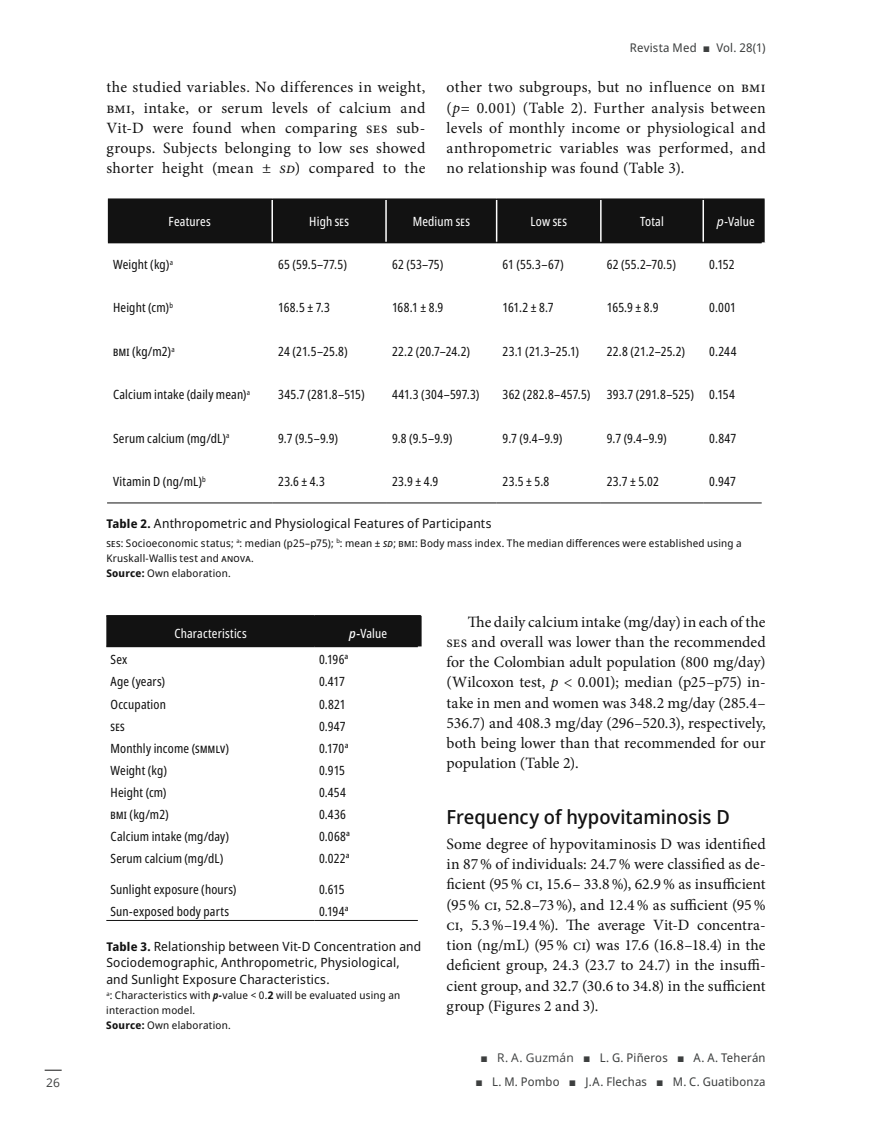
<style>
.page{position:relative;width:872px;height:1127px;background:#fff}
.page>*{position:absolute;margin:0;border:0;box-sizing:border-box;transform-origin:0 0}
.t1{font:500 19.5px "Noto Sans Display";letter-spacing:-.005em;color:#121212}
.t2{font:15.75px/20.2px "Minion Pro";letter-spacing:.005em;color:#121212;text-align:justify}
.t3{font:condensed 12.75px "Noto Sans Display";letter-spacing:.01em;color:#121212}
.t4{font:12.75px/16.5px "Noto Sans Display";letter-spacing:.015em;color:#121212}
.t5{font:condensed 12.75px "Noto Sans Display";letter-spacing:.01em;color:#fff}
.t6{font:12px "Noto Sans Display";letter-spacing:.015em;color:#3d3f3f}
.t7{font:12px "Open Sans";color:#3d3f3f}
.t8{font:10.5px/15px "Noto Sans Display";letter-spacing:.02em;color:#121212}
.s1{font-style:italic}
.s2{font-style:italic;font-stretch:normal}
.s3{font-weight:700;font-size:12px}
.s4{font-weight:700}
.s5{font-family:"Noto Sans";font-weight:500;font-style:italic;font-stretch:semi-condensed}
.s6{font-family:"Noto Sans";font-weight:700;font-style:italic;font-stretch:condensed}
.s7{font-family:"Open Sans"}
</style>
<div class="page">
<svg style="left:45px;top:1070px;width:17px;height:1px"></svg>
<div style="left:108px;top:200px;width:656px;height:43px;background:#121212"></div>
<hr style="left:271px;top:200px;width:2px;height:42px;background:#fff">
<hr style="left:385px;top:200px;width:2px;height:42px;background:#fff">
<hr style="left:496px;top:200px;width:1px;height:42px;background:#fff">
<hr style="left:600px;top:200px;width:1px;height:42px;background:#fff">
<hr style="left:702px;top:200px;width:2px;height:42px;background:#fff">
<hr style="left:107px;top:502px;width:165px;height:1px;background:#121212">
<hr style="left:272px;top:502px;width:114px;height:1px;background:#121212">
<hr style="left:386px;top:502px;width:110px;height:1px;background:#121212">
<hr style="left:496px;top:502px;width:105px;height:1px;background:#121212">
<hr style="left:601px;top:502px;width:102px;height:1px;background:#121212">
<hr style="left:703px;top:502px;width:58px;height:1px;background:#121212">
<hr style="left:108px;top:198px;width:164px;height:2px;background:#121212">
<hr style="left:272px;top:198px;width:114px;height:2px;background:#121212">
<hr style="left:386px;top:198px;width:110px;height:2px;background:#121212">
<hr style="left:496px;top:198px;width:105px;height:2px;background:#121212">
<hr style="left:601px;top:198px;width:102px;height:2px;background:#121212">
<hr style="left:703px;top:198px;width:61px;height:2px;background:#121212">
<hr style="left:108px;top:242px;width:164px;height:1px;background:#121212">
<hr style="left:272px;top:242px;width:114px;height:1px;background:#121212">
<hr style="left:386px;top:242px;width:110px;height:1px;background:#121212">
<hr style="left:496px;top:242px;width:105px;height:1px;background:#121212">
<hr style="left:601px;top:242px;width:102px;height:1px;background:#121212">
<hr style="left:703px;top:242px;width:58px;height:1px;background:#121212">
<div style="left:106px;top:616px;width:315px;height:30px;background:#121212"></div>
<hr style="left:106px;top:920px;width:209px;height:1px;background:#121212">
<hr style="left:315px;top:920px;width:103px;height:1px;background:#121212">
<hr style="left:106px;top:615px;width:209px;height:1px;background:#121212">
<hr style="left:315px;top:615px;width:106px;height:1px;background:#121212">
<hr style="left:106px;top:646px;width:209px;height:1px;background:#121212">
<hr style="left:315px;top:646px;width:103px;height:1px;background:#121212">
<p class="t7" style="left:46px;top:1074px;width:15px">26</p>
<p class="t6" style="left:630px;top:39px;width:137px">Revista Med ■ Vol. 28(1)</p>
<p class="t2" style="left:106px;top:77px;width:320px">the studied variables. No differences in weight, bmi, intake, or serum levels of calcium and Vit-D were found when comparing ses sub&shy;groups. Subjects belonging to low ses showed shorter height (mean ± <span class="s1">sd</span>) compared to the</p>
<p class="t2" style="left:446px;top:77px;width:320px">other two subgroups, but no influence on bmi (<span class="s1">p</span>= 0.001) (Table 2). Further analysis between levels of monthly income or physiological and anthropometric variables was performed, and no relationship was found (Table 3).</p>
<p class="t5" style="left:169px;top:212px;width:44px">Features</p>
<p class="t5" style="left:309px;top:212px;width:41px">High ses</p>
<p class="t5" style="left:413px;top:212px;width:59px">Medium ses</p>
<p class="t5" style="left:530px;top:212px;width:38px">Low ses</p>
<p class="t5" style="left:640px;top:212px;width:25px">Total</p>
<p class="t5" style="left:717px;top:212px;width:39px"><span class="s2">p</span>-Value</p>
<p class="t3" style="left:113px;top:255px;width:61px">Weight (kg)<sup>a</sup></p>
<p class="t3" style="left:278px;top:255px;width:70px">65 (59.5–77.5)</p>
<p class="t3" style="left:392px;top:255px;width:53px">62 (53–75)</p>
<p class="t3" style="left:502px;top:255px;width:63px">61 (55.3–67)</p>
<p class="t3" style="left:607px;top:255px;width:71px">62 (55.2–70.5)</p>
<p class="t3" style="left:709px;top:255px;width:27px">0.152</p>
<p class="t3" style="left:113px;top:299px;width:61px">Height (cm)<sup>b</sup></p>
<p class="t3" style="left:278px;top:299px;width:53px">168.5 ± 7.3</p>
<p class="t3" style="left:392px;top:299px;width:53px">168.1 ± 8.9</p>
<p class="t3" style="left:502px;top:299px;width:53px">161.2 ± 8.7</p>
<p class="t3" style="left:607px;top:299px;width:53px">165.9 ± 8.9</p>
<p class="t3" style="left:709px;top:299px;width:28px">0.001</p>
<p class="t3" style="left:113px;top:342px;width:63px">bmi (kg/m2)<sup>a</sup></p>
<p class="t3" style="left:278px;top:342px;width:71px">24 (21.5–25.8)</p>
<p class="t3" style="left:392px;top:342px;width:80px">22.2 (20.7–24.2)</p>
<p class="t3" style="left:502px;top:342px;width:78px">23.1 (21.3–25.1)</p>
<p class="t3" style="left:607px;top:342px;width:80px">22.8 (21.2–25.2)</p>
<p class="t3" style="left:709px;top:342px;width:29px">0.244</p>
<p class="t3" style="left:113px;top:386px;width:138px">Calcium intake (daily mean)<sup>a</sup></p>
<p class="t3" style="left:278px;top:386px;width:88px">345.7 (281.8–515)</p>
<p class="t3" style="left:392px;top:386px;width:89px">441.3 (304–597.3)</p>
<p class="t3" style="left:502px;top:386px;width:89px">362 (282.8–457.5)</p>
<p class="t3" style="left:607px;top:386px;width:129px">393.7 (291.8–525) 0.154</p>
<p class="t3" style="left:113px;top:429px;width:118px">Serum calcium (mg/dL)<sup>a</sup></p>
<p class="t3" style="left:278px;top:429px;width:61px">9.7 (9.5–9.9)</p>
<p class="t3" style="left:392px;top:429px;width:62px">9.8 (9.5–9.9)</p>
<p class="t3" style="left:502px;top:429px;width:61px">9.7 (9.4–9.9)</p>
<p class="t3" style="left:607px;top:429px;width:61px">9.7 (9.4–9.9)</p>
<p class="t3" style="left:709px;top:429px;width:28px">0.847</p>
<p class="t3" style="left:113px;top:472px;width:94px">Vitamin D (ng/mL)<sup>b</sup></p>
<p class="t3" style="left:278px;top:472px;width:48px">23.6 ± 4.3</p>
<p class="t3" style="left:392px;top:472px;width:48px">23.9 ± 4.9</p>
<p class="t3" style="left:502px;top:472px;width:48px">23.5 ± 5.8</p>
<p class="t3" style="left:607px;top:472px;width:54px">23.7 ± 5.02</p>
<p class="t3" style="left:709px;top:472px;width:28px">0.947</p>
<p class="t4" style="left:106px;top:516px;width:387px"><span class="s3">Table 2.</span> Anthropometric and Physiological Features of Participants</p>
<p class="t8" style="left:106px;top:536px;width:637px">ses: Socioeconomic status; <sup>a</sup>: median (p25–p75); <sup>b</sup>: mean ± <span class="s1">sd</span>; bmi: Body mass index. The median differences were established using a<br>Kruskall-Wallis test and anova.<br><span class="s4">Source:</span> Own elaboration.</p>
<p class="t5" style="left:174px;top:624px;width:74px">Characteristics</p>
<p class="t5" style="left:349px;top:624px;width:39px"><span class="s5">p-</span>Value</p>
<p class="t3" style="left:111px;top:651px;width:18px">Sex</p>
<p class="t3" style="left:319px;top:651px;width:31px">0.196ª</p>
<p class="t3" style="left:111px;top:673px;width:56px">Age (years)</p>
<p class="t3" style="left:319px;top:673px;width:27px">0.417</p>
<p class="t3" style="left:111px;top:695px;width:57px">Occupation</p>
<p class="t3" style="left:319px;top:695px;width:28px">0.821</p>
<p class="t3" style="left:111px;top:717px;width:16px">ses</p>
<p class="t3" style="left:319px;top:717px;width:28px">0.947</p>
<p class="t3" style="left:111px;top:739px;width:120px">Monthly income (smmlv)</p>
<p class="t3" style="left:319px;top:739px;width:31px">0.170ª</p>
<p class="t3" style="left:111px;top:761px;width:58px">Weight (kg)</p>
<p class="t3" style="left:319px;top:761px;width:27px">0.915</p>
<p class="t3" style="left:111px;top:783px;width:57px">Height (cm)</p>
<p class="t3" style="left:319px;top:783px;width:28px">0.454</p>
<p class="t3" style="left:111px;top:806px;width:60px">bmi (kg/m2)</p>
<p class="t3" style="left:319px;top:806px;width:28px">0.436</p>
<p class="t3" style="left:111px;top:828px;width:120px">Calcium intake (mg/day)</p>
<p class="t3" style="left:319px;top:828px;width:33px">0.068ª</p>
<p class="t3" style="left:111px;top:850px;width:114px">Serum calcium (mg/dL)</p>
<p class="t3" style="left:319px;top:850px;width:32px">0.022ª</p>
<p class="t3" style="left:111px;top:880px;width:127px">Sunlight exposure (hours)</p>
<p class="t3" style="left:319px;top:880px;width:27px">0.615</p>
<p class="t3" style="left:111px;top:903px;width:120px">Sun-exposed body parts</p>
<p class="t3" style="left:319px;top:903px;width:31px">0.194ª</p>
<p class="t4" style="left:106px;top:938px;width:316px"><span class="s3">Table 3.</span> Relationship between Vit-D Concentration and<br>Sociodemographic, Anthropometric, Physiological, and Sunlight Exposure Characteristics.</p>
<p class="t8" style="left:106px;top:988px;width:295px"><sup>a</sup>: Characteristics with <span class="s6">p-</span>value &lt; 0.<span class="s4">2</span> will be evaluated using an interaction model.<br><span class="s4">Source:</span> Own elaboration.</p>
<p class="t2" style="left:446px;top:611px;width:320px;text-indent:21px">The daily calcium intake (mg/day) in each of the ses and overall was lower than the recommended for the Colombian adult population (800 mg/day) (Wilcoxon test, <span class="s1">p</span> &lt; 0.001); median (p25–p75) in&shy;take in men and women was 348.2 mg/day (285.4– 536.7) and 408.3 mg/day (296–520.3), respectively, both being lower than that recommended for our population (Table 2).</p>
<p class="t1" style="left:446px;top:803px;width:285px">Frequency of hypovitaminosis D</p>
<p class="t2" style="left:446px;top:834px;width:320px">Some degree of hypovitaminosis D was identified in 87% of individuals: 24.7% were classified as de&shy;ficient (95% ci, 15.6– 33.8%), 62.9% as insufficient (95% ci, 52.8–73%), and 12.4% as sufficient (95% ci, 5.3%–19.4%). The average Vit-D concentra&shy;tion (ng/mL) (95% ci) was 17.6 (16.8–18.4) in the deficient group, 24.3 (23.7 to 24.7) in the insuffi&shy;cient group, and 32.7 (30.6 to 34.8) in the sufficient group (Figures 2 and 3).</p>
<p class="t6" style="left:480px;top:1049px;width:287px">■ <span class="s7">R. A. Guzmán</span> ■ L. G. Piñeros ■ A. A. Teherán</p>
<p class="t6" style="left:475px;top:1073px;width:292px">■ L. M. Pombo ■ J.A. Flechas ■ M. C. Guatibonza</p>
</div>
